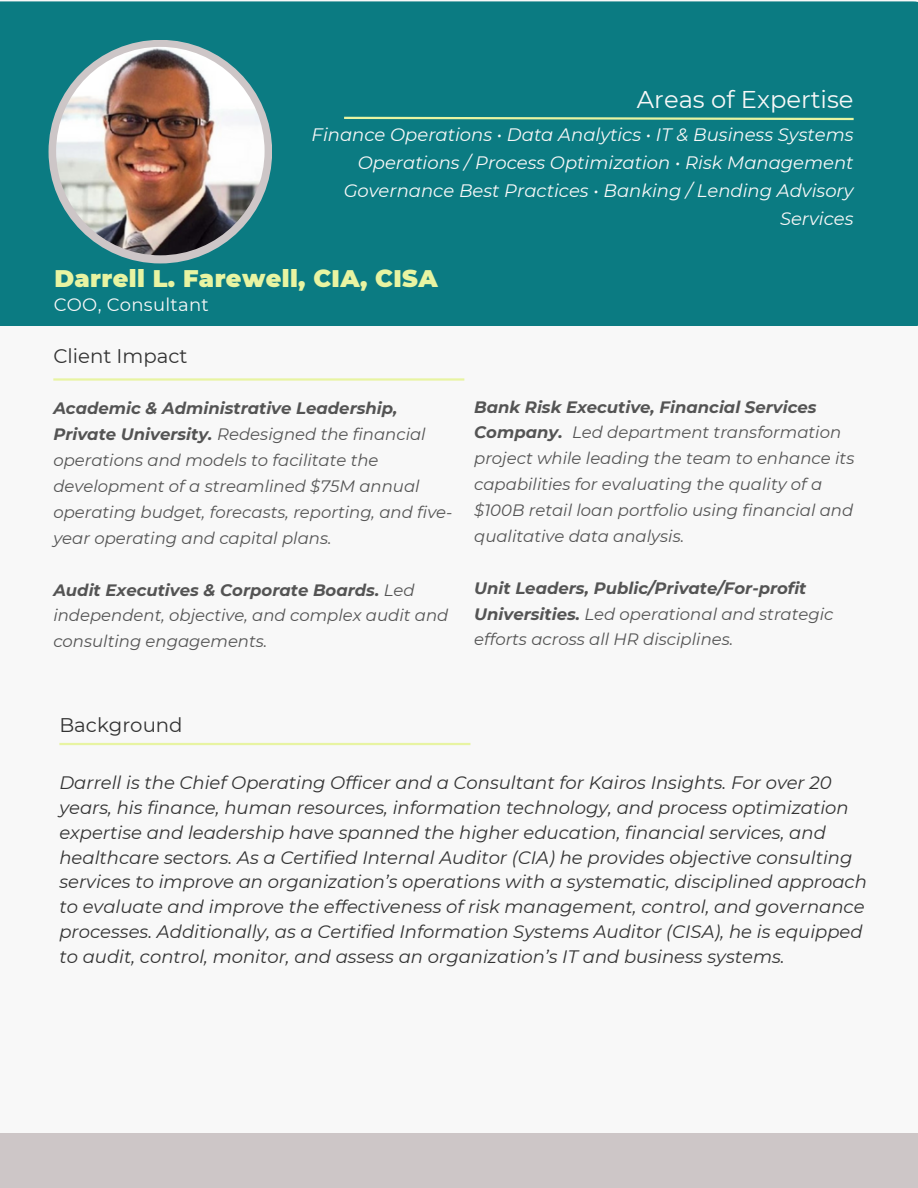
<style>
.page{position:relative;width:918px;height:1188px;background:#f8f8f8}
.page>*{position:absolute;margin:0;border:0;box-sizing:border-box;transform-origin:0 0}
.t1{font:24.3px "Montserrat";color:#f8f8f8}
.t2{font:900 24px "Montserrat";letter-spacing:.015em;color:#e8f4a2}
.t3{font:19.8px "Montserrat";color:#333}
.t4{font:italic 18px/24.8px "Montserrat";color:#333}
.t5{font:italic 18px/28.2px "Montserrat";color:#f8f8f8;text-align:right}
.t6{font:18px "Montserrat";letter-spacing:.015em;color:#f8f8f8}
.t7{font:italic 16.5px/25.8px "Montserrat";color:#545454}
.s1{font-weight:700}
</style>
<div class="page">
<div style="left:0;top:1px;width:918px;height:325px;background:#0b7b82"></div>
<hr style="left:59px;top:743px;width:411px;height:2px;background:#e8f4a2">
<svg style="left:342px;top:116px;width:514px;height:5px;background:#6db090"></svg>
<div style="left:49px;top:40px;width:223px;height:223px;background:#cdc6c7;border-radius:50%"></div>
<img style="left:56px;top:47px;width:209px;height:208px;border-radius:50%">
<hr style="left:53px;top:378px;width:411px;height:3px;background:#e8f4a2">
<div style="left:0;top:1133px;width:918px;height:55px;background:#cdc6c7"></div>
<p class="t1" style="left:637px;top:85px;width:218px">Areas of Expertise</p>
<p class="t5" style="left:312px;top:120px;width:543px">Finance Operations • Data Analytics • IT &amp; Business Systems Operations / Process Optimization • Risk Management Governance Best Practices • Banking / Lending Advisory Services</p>
<p class="t2" style="left:54px;top:263px;width:385px">Darrell L. Farewell, CIA, CISA</p>
<h1 class="t6" style="left:54px;top:294px;width:157px">COO, Consultant</h1>
<h3 class="t3" style="left:53px;top:344px;width:136px">Client Impact</h3>
<h3 class="t7" style="left:53px;top:396px;width:401px"><span class="s1">Academic &amp; Administrative Leadership, Private University.</span> Redesigned the financial operations and models to facilitate the development of a streamlined $75M annual operating budget, forecasts, reporting, and five&shy;year operating and capital plans.</h3>
<p class="t7" style="left:53px;top:577px;width:397px"><span class="s1">Audit Executives &amp; Corporate Boards.</span> Led independent, objective, and complex audit and consulting engagements.</p>
<p class="t7" style="left:474px;top:394px;width:382px"><span class="s1">Bank Risk Executive, Financial Services Company.</span> Led department transformation project while leading the team to enhance its capabilities for evaluating the quality of a $100B retail loan portfolio using financial and qualitative data analysis.</p>
<h3 class="t7" style="left:474px;top:575px;width:361px"><span class="s1">Unit Leaders, Public/Private/For-profit<br>Universities.</span> Led operational and strategic efforts across all HR disciplines.</h3>
<p class="t3" style="left:59px;top:713px;width:125px">Background</p>
<h2 class="t4" style="left:59px;top:771px;width:809px">Darrell is the Chief Operating Officer and a Consultant for Kairos Insights. For over 20 years, his finance, human resources, information technology, and process optimization expertise and leadership have spanned the higher education, financial services, and healthcare sectors. As a Certified Internal Auditor (CIA) he provides objective consulting services to improve an organization’s operations with a systematic, disciplined approach to evaluate and improve the effectiveness of risk management, control, and governance processes. Additionally, as a Certified Information Systems Auditor (CISA), he is equipped to audit, control, monitor, and assess an organization’s IT and business systems.</h2>
</div>
